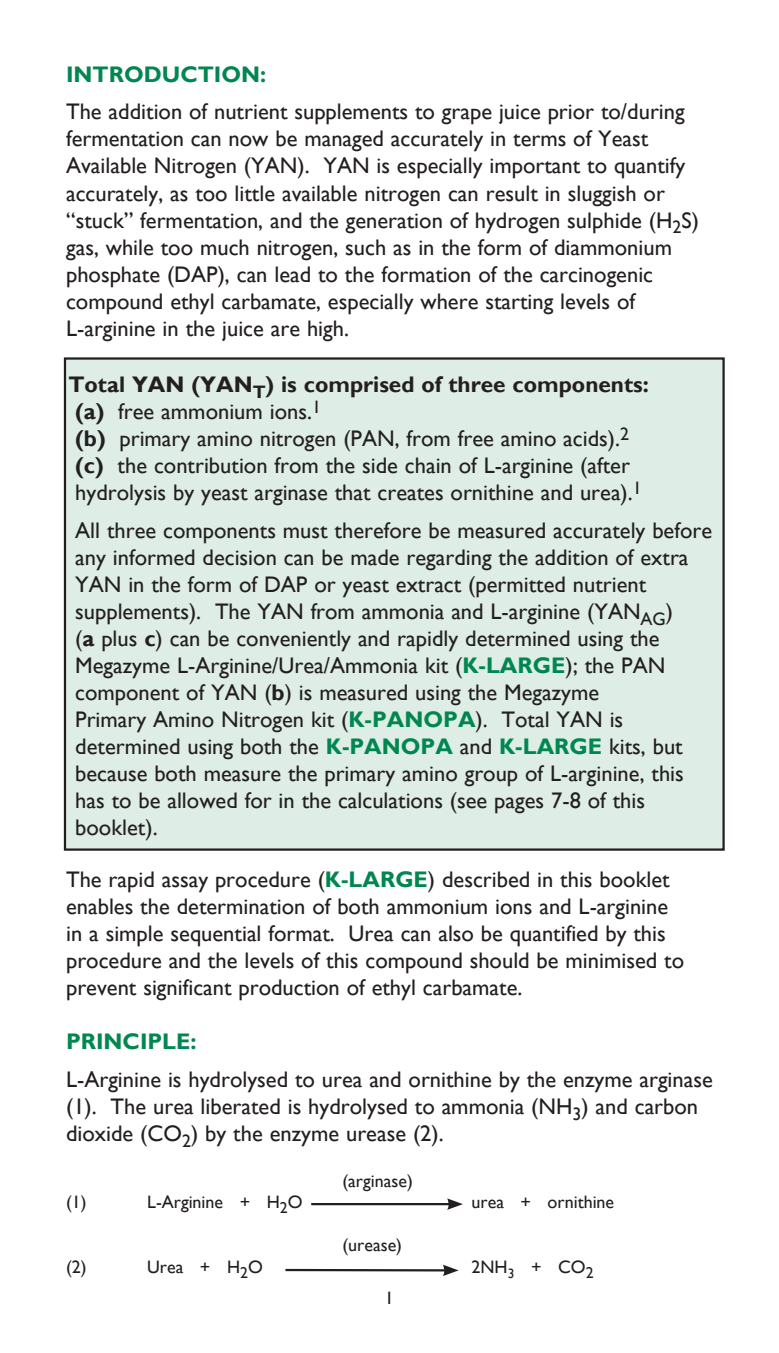
<style>
.page{position:relative;width:779px;height:1353px;background:#fff}
.page>*{position:absolute;margin:0;border:0;box-sizing:border-box;transform-origin:0 0}
.t1{font:22.5px/27px "Gill Sans";color:#231f20}
.t2{font:700 22.5px "Gill Sans";color:#231f20}
.t3{font:700 22.5px "Gill Sans";color:#008751}
.t4{font:18px "Gill Sans";color:#231f20}
.s1{font-weight:700}
.s2{font-weight:700;color:#008751}
</style>
<div class="page">
<hr style="left:311px;top:1202px;width:139px;height:2px;background:#231f20">
<svg style="left:447px;top:1198px;width:15px;height:11px"></svg>
<hr style="left:285px;top:1268px;width:161px;height:3px;background:#231f20">
<svg style="left:442px;top:1264px;width:16px;height:11px"></svg>
<div style="left:65px;top:358px;width:658px;height:491px;background:#deede6"></div>
<div style="left:64px;top:357px;width:660px;height:493px;border:2px solid #231f20"></div>
<p class="t3" style="left:66px;top:60px;width:201px">INTRODUCTION:</p>
<p class="t1" style="left:66px;top:99px;width:634px">The addition of nutrient supplements to grape juice prior to/during fermentation can now be managed accurately in terms of Yeast Available Nitrogen (YAN). YAN is especially important to quantify accurately, as too little available nitrogen can result in sluggish or “stuck” fermentation, and the generation of hydrogen sulphide (H<sub>2</sub>S) gas, while too much nitrogen, such as in the form of diammonium phosphate (DAP), can lead to the formation of the carcinogenic compound ethyl carbamate, especially where starting levels of</p>
<p class="t1" style="left:66px;top:315px;width:284px">L-arginine in the juice are high.</p>
<p class="t2" style="left:68px;top:371px;width:581px">Total YAN (YAN<sub>T</sub>) is comprised of three components:</p>
<p class="t1" style="left:75px;top:398px;width:247px"><span class="s1">(a)</span> free ammonium ions.<sup>1</sup></p>
<p class="t1" style="left:75px;top:425px;width:555px"><span class="s1">(b)</span> primary amino nitrogen (PAN, from free amino acids).<sup>2</sup></p>
<p class="t1" style="left:75px;top:452px;width:556px"><span class="s1">(c)</span> the contribution from the side chain of L-arginine (after</p>
<p class="t1" style="left:75px;top:479px;width:567px">hydrolysis by yeast arginase that creates ornithine and urea).<sup>1</sup></p>
<p class="t1" style="left:75px;top:517px;width:638px">All three components must therefore be measured accurately before</p>
<p class="t1" style="left:75px;top:544px;width:614px">any informed decision can be made regarding the addition of extra</p>
<p class="t1" style="left:75px;top:571px;width:572px">YAN in the form of DAP or yeast extract (permitted nutrient</p>
<p class="t1" style="left:75px;top:598px;width:599px">supplements). The YAN from ammonia and L-arginine (YAN<sub>AG</sub>)</p>
<p class="t1" style="left:75px;top:625px;width:585px">(<span class="s1">a</span> plus <span class="s1">c</span>) can be conveniently and rapidly determined using the</p>
<p class="t1" style="left:75px;top:652px;width:591px">Megazyme L-Arginine/Urea/Ammonia kit (<span class="s2">K-LARGE</span>); the PAN</p>
<p class="t1" style="left:75px;top:679px;width:525px">component of YAN (<span class="s1">b</span>) is measured using the Megazyme</p>
<p class="t1" style="left:75px;top:706px;width:549px">Primary Amino Nitrogen kit (<span class="s2">K-PANOPA</span>). Total YAN is</p>
<p class="t1" style="left:75px;top:733px;width:608px">determined using both the <span class="s2">K-PANOPA</span> and <span class="s2">K-LARGE</span> kits, but</p>
<p class="t1" style="left:75px;top:760px;width:609px">because both measure the primary amino group of L-arginine, this</p>
<p class="t1" style="left:75px;top:787px;width:571px">has to be allowed for in the calculations (see pages 7-8 of this</p>
<p class="t1" style="left:75px;top:814px;width:84px">booklet).</p>
<p class="t1" style="left:66px;top:866px;width:619px">The rapid assay procedure (<span class="s2">K-LARGE</span>) described in this booklet enables the determination of both ammonium ions and L-arginine in a simple sequential format. Urea can also be quantified by this procedure and the levels of this compound should be minimised to prevent significant production of ethyl carbamate.</p>
<p class="t3" style="left:66px;top:1027px;width:132px">PRINCIPLE:</p>
<p class="t1" style="left:66px;top:1065px;width:648px">L-Arginine is hydrolysed to urea and ornithine by the enzyme arginase (1). The urea liberated is hydrolysed to ammonia (NH<sub>3</sub>) and carbon dioxide (CO<sub>2</sub>) by the enzyme urease (2).</p>
<p class="t4" style="left:342px;top:1169px;width:72px">(arginase)</p>
<p class="t4" style="left:66px;top:1191px;width:22px">(1)</p>
<p class="t4" style="left:147px;top:1191px;width:157px">L-Arginine + H<sub>2</sub>O</p>
<p class="t4" style="left:471px;top:1191px;width:144px">urea + ornithine</p>
<p class="t4" style="left:342px;top:1234px;width:61px">(urease)</p>
<p class="t4" style="left:66px;top:1256px;width:22px">(2)</p>
<p class="t4" style="left:147px;top:1256px;width:117px">Urea + H<sub>2</sub>O</p>
<p class="t4" style="left:471px;top:1256px;width:123px">2NH<sub>3</sub> + CO<sub>2</sub></p>
<p class="t4" style="left:385px;top:1287px;width:10px">1</p>
</div>
